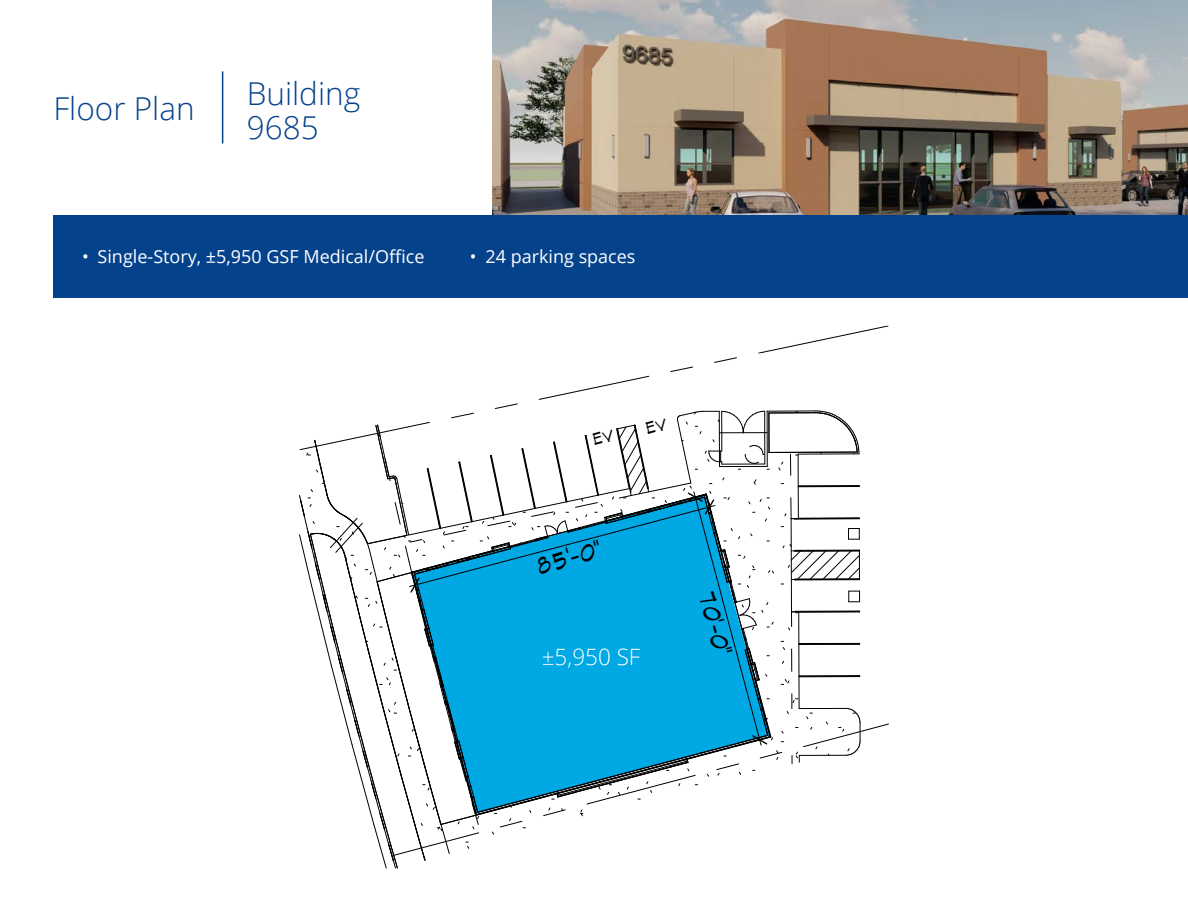
<style>
.page{position:relative;width:1188px;height:918px;background:#fff}
.page>*{position:absolute;margin:0;border:0;box-sizing:border-box;transform-origin:0 0}
.t1{font:300 31.5px/34.5px "Open Sans";color:#05428c}
.t2{font:23.85px "Mr Hand 2";color:#000;scale:.79 1}
.t3{font:300 22.5px "Open Sans";color:#fff}
.t4{font:18px "Open Sans";color:#fff}
</style>
<div class="page">
<img style="left:492px;top:0;width:696px;height:215px">
<div style="left:53px;top:215px;width:1135px;height:82px;background:#05428c"></div>
<hr style="left:222px;top:71px;width:1px;height:73px;background:#05428c">
<svg style="left:300px;top:325px;width:589px;height:543px"></svg>
<p class="t1" style="left:53px;top:90px;width:143px">Floor Plan</p>
<p class="t1" style="left:247px;top:75px;width:115px">Building<br>9685</p>
<p class="t4" style="left:82px;top:244px;width:344px">• Single-Story, ±5,950 GSF Medical/Office</p>
<p class="t4" style="left:470px;top:244px;width:167px">• 24 parking spaces</p>
<p class="t2" style="left:533px;top:553px;width:86px;rotate:-15deg">85'-0"</p>
<p class="t3" style="left:542px;top:642px;width:100px">±5,950 SF</p>
<p class="t2" style="left:719px;top:586px;width:86px;rotate:75deg">70'-0"</p>
</div>
